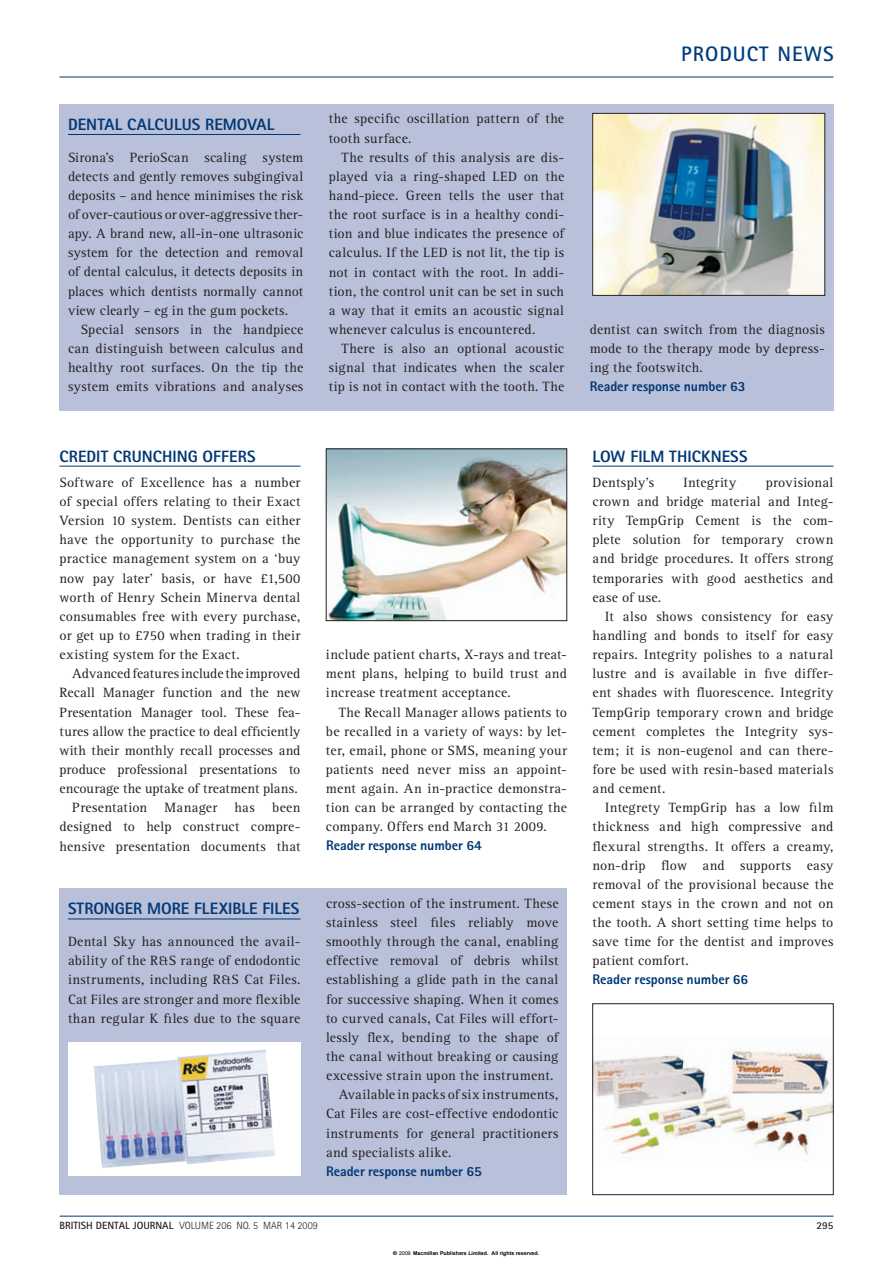
<style>
.page{position:relative;width:893px;height:1263px;background:#fff}
.page>*{position:absolute;margin:0;border:0;box-sizing:border-box;transform-origin:0 0}
.t1{font:700 21px "Rotis Sans Serif";letter-spacing:.05em;color:#013d7d}
.t2{font:800 16.5px "Rotis Sans Serif";color:#013775}
.t3{font:13.95px/19.2px "Rotis Serif";letter-spacing:.015em;color:#231f20;text-align:justify}
.t4{font:800 13.95px "Rotis Sans Serif";letter-spacing:-.005em;color:#013775}
.t5{font:300 10.5px "Rotis Sans Serif";color:#231f20}
.t6{font:700 10.5px "Rotis Sans Serif";color:#231f20}
.t7{font:700 5.25px "Arial";color:#000}
.s1{font-weight:700}
.s2{font-family:"Helvetica"}
.s3{font-weight:400}
</style>
<div class="page">
<hr style="left:59px;top:77px;width:774px;height:1px;background:#013775">
<div style="left:59px;top:889px;width:508px;height:306px;background:#b9c0d9"></div>
<hr style="left:68px;top:919px;width:232px;height:1px;background:#013775">
<hr style="left:60px;top:1216px;width:773px;height:1px;background:#013775">
<hr style="left:59px;top:466px;width:241px;height:1px;background:#013775">
<img style="left:328px;top:451px;width:237px;height:168px">
<div style="left:326px;top:449px;width:241px;height:172px;border:1px solid #231f20"></div>
<div style="left:59px;top:104px;width:774px;height:306px;background:#b9c0d9"></div>
<hr style="left:68px;top:134px;width:232px;height:1px;background:#013775">
<img style="left:594px;top:115px;width:229px;height:179px">
<div style="left:592px;top:113px;width:233px;height:183px;border:1px solid #231f20"></div>
<div style="left:68px;top:1042px;width:232px;height:134px;background:#fff"></div>
<img style="left:94px;top:1049px;width:181px;height:119px">
<hr style="left:592px;top:466px;width:241px;height:1px;background:#013775">
<img style="left:594px;top:1047px;width:237px;height:115px">
<div style="left:592px;top:1004px;width:241px;height:191px;border:1px solid #231f20"></div>
<p class="t2" style="left:68px;top:118px;width:208px">DENTAL CALCULUS REMOVAL</p>
<p class="t3" style="left:68px;top:149px;width:237px">Sirona’s PerioScan scaling system detects and gently removes subgingival deposits – and hence minimises the risk of over-cautious or over-aggressive ther&shy;apy. A brand new, all-in-one ultrasonic system for the detection and removal of dental calculus, it detects deposits in places which dentists normally cannot view clearly – eg in the gum pockets.</p>
<p class="t3" style="left:68px;top:321px;width:237px;text-indent:13px">Special sensors in the handpiece can distinguish between calculus and healthy root surfaces. On the tip the system emits vibrations and analyses</p>
<p class="t2" style="left:59px;top:450px;width:198px">CREDIT CRUNCHING OFFERS</p>
<p class="t3" style="left:59px;top:474px;width:242px">Software of Excellence has a number of special offers relating to their Exact Version 10 system. Dentists can either have the opportunity to purchase the practice management system on a ‘buy now pay later’ basis, or have £1,500 worth of Henry Schein Minerva dental consumables free with every purchase, or get up to £750 when trading in their existing system for the Exact.</p>
<p class="t3" style="left:59px;top:665px;width:242px;text-align:right">Advanced features include the improved Recall Manager function and the new Presentation Manager tool. These fea&shy;tures allow the practice to deal efficiently with their monthly recall processes and produce professional presentations to encourage the uptake of treatment plans.<br>Presentation Manager has been designed to help construct compre&shy;hensive presentation documents that</p>
<p class="t2" style="left:68px;top:903px;width:233px">STRONGER MORE FLEXIBLE FILES</p>
<p class="t3" style="left:68px;top:933px;width:234px">Dental Sky has announced the avail&shy;ability of the R&amp;S range of endodontic instruments, including R&amp;S Cat Files.<br>Cat Files are stronger and more flexible than regular K files due to the square</p>
<p class="t3" style="left:329px;top:110px;width:237px">the specific oscillation pattern of the tooth surface.</p>
<p class="t3" style="left:329px;top:149px;width:237px;text-indent:13px">The results of this analysis are dis&shy;played via a ring-shaped LED on the hand-piece. Green tells the user that the root surface is in a healthy condi&shy;tion and blue indicates the presence of calculus. If the LED is not lit, the tip is not in contact with the root. In addi&shy;tion, the control unit can be set in such a way that it emits an acoustic signal whenever calculus is encountered.</p>
<p class="t3" style="left:329px;top:340px;width:237px;text-indent:13px">There is also an optional acoustic signal that indicates when the scaler tip is not in contact with the tooth. The</p>
<p class="t3" style="left:326px;top:646px;width:242px">include patient charts, X-rays and treat&shy;ment plans, helping to build trust and increase treatment acceptance.</p>
<p class="t3" style="left:326px;top:704px;width:242px;text-indent:13px">The Recall Manager allows patients to be recalled in a variety of ways: by let&shy;ter, email, phone or SMS, meaning your patients need never miss an appoint&shy;ment again. An in-practice demonstra&shy;tion can be arranged by contacting the company. Offers end March 31 2009.</p>
<p class="t4" style="left:326px;top:841px;width:157px">Reader response number 64</p>
<p class="t3" style="left:326px;top:895px;width:234px">cross-section of the instrument. These</p>
<p class="t3" style="left:326px;top:914px;width:234px">stainless steel files reliably move</p>
<p class="t3" style="left:326px;top:933px;width:234px">smoothly through the canal, enabling</p>
<p class="t3" style="left:326px;top:952px;width:234px">effective removal of debris whilst</p>
<p class="t3" style="left:326px;top:971px;width:234px">establishing a glide path in the canal</p>
<p class="t3" style="left:326px;top:991px;width:234px">for successive shaping. When it comes</p>
<p class="t3" style="left:326px;top:1010px;width:234px">to curved canals, Cat Files will effort-</p>
<p class="t3" style="left:326px;top:1029px;width:234px">lessly flex, bending to the shape of</p>
<p class="t3" style="left:326px;top:1048px;width:234px">the canal without breaking or causing</p>
<p class="t3" style="left:326px;top:1067px;width:229px">excessive strain upon the instrument.</p>
<p class="t3" style="left:339px;top:1086px;width:221px">Available in packs of six instruments,</p>
<p class="t3" style="left:326px;top:1105px;width:234px">Cat Files are cost-effective endodontic</p>
<p class="t3" style="left:326px;top:1125px;width:234px">instruments for general practitioners</p>
<p class="t3" style="left:326px;top:1144px;width:127px">and specialists alike.</p>
<p class="t4" style="left:326px;top:1166px;width:157px">Reader response number 65</p>
<h1 class="t1" style="left:681px;top:47px;width:154px">PRODUCT NEWS</h1>
<p class="t3" style="left:590px;top:321px;width:237px">dentist can switch from the diagnosis mode to the therapy mode by depress&shy;ing the footswitch.</p>
<p class="t4" style="left:590px;top:382px;width:157px">Reader response number 63</p>
<p class="t2" style="left:592px;top:450px;width:157px">LOW FILM THICKNESS</p>
<p class="t3" style="left:592px;top:474px;width:63px">Dentsply’s</p>
<p class="t3" style="left:683px;top:474px;width:54px">Integrity</p>
<p class="t3" style="left:592px;top:474px;width:242px;text-indent:173px">provisional crown and bridge material and Integ&shy;rity TempGrip Cement is the com&shy;plete solution for temporary crown and bridge procedures. It offers strong temporaries with good aesthetics and ease of use.</p>
<p class="t3" style="left:592px;top:608px;width:242px;text-indent:13px">It also shows consistency for easy handling and bonds to itself for easy repairs. Integrity polishes to a natural lustre and is available in five differ&shy;ent shades with fluorescence. Integrity TempGrip temporary crown and bridge cement completes the Integrity sys&shy;tem; it is non-eugenol and can there&shy;fore be used with resin-based materials and cement.</p>
<p class="t3" style="left:592px;top:799px;width:242px;text-indent:13px">Integrety TempGrip has a low film thickness and high compressive and flexural strengths. It offers a creamy, non-drip flow and supports easy removal of the provisional because the cement stays in the crown and not on the tooth. A short setting time helps to save time for the dentist and improves patient comfort.</p>
<p class="t4" style="left:592px;top:975px;width:157px">Reader response number 66</p>
<p class="t5" style="left:60px;top:1222px;width:260px"><span class="s1">BRITISH DENTAL JOURNAL</span> VOLUME 206 NO. 5 MAR 14 2009</p>
<p class="t6" style="left:816px;top:1222px;width:18px">295</p>
<p class="t7" style="left:393px;top:1250px;width:148px"><span class="s2">©</span> <span class="s3">2009</span> Macmillan Publishers Limited. All rights reserved.</p>
</div>
